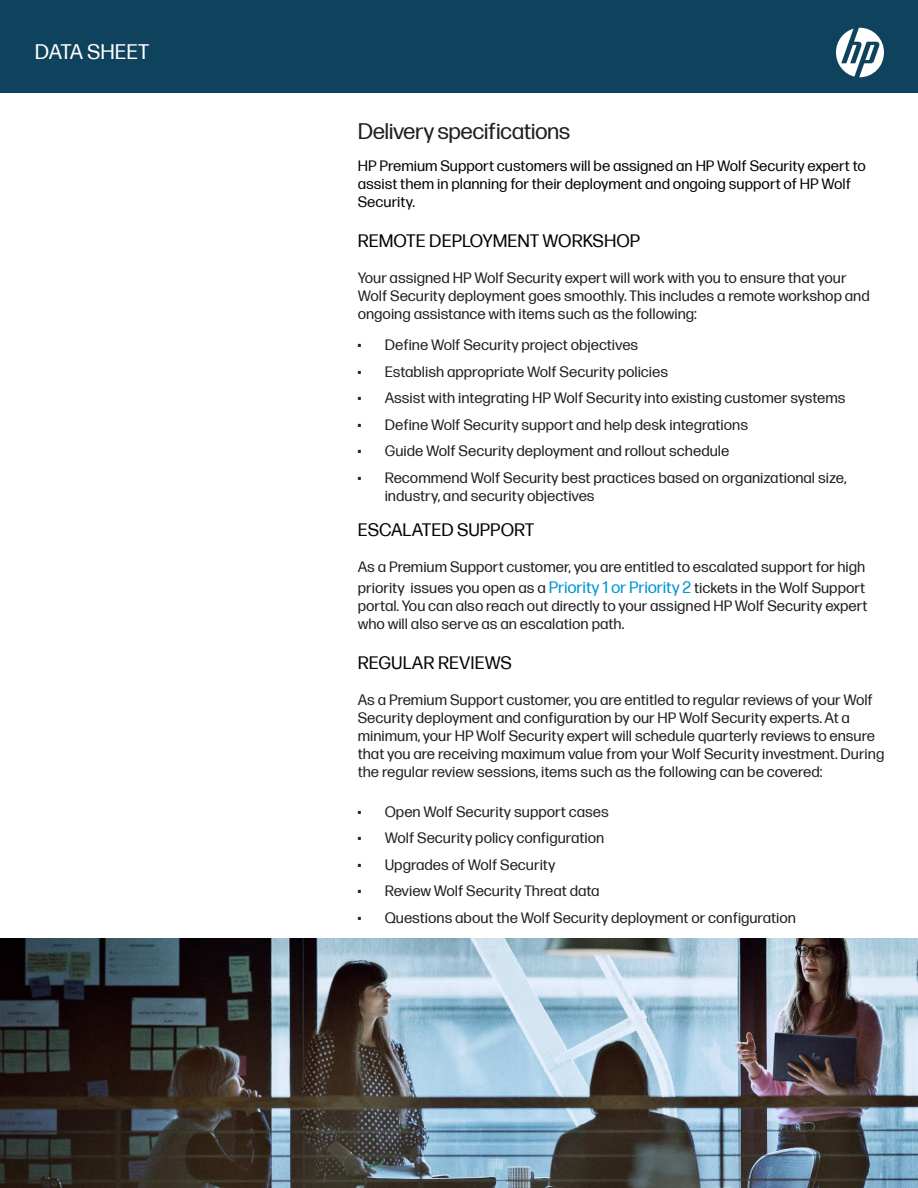
<style>
.page{position:relative;width:918px;height:1188px;background:#fff}
.page>*{position:absolute;margin:0;border:0;box-sizing:border-box;transform-origin:0 0}
.t1{font:22.5px "Forma DJR Micro";letter-spacing:-.025em;color:#231f20}
.Body_Paragraph{font:21px "Forma DJR Micro";color:#fff}
.t2{font:18px "Forma DJR Micro";color:#040503}
.t3{font:15px/18px "Forma DJR Micro";color:#231f20}
.t4{font:15px/18px "Forma DJR Micro";color:#040503}
.s1{font-family:"Forma DJR Display"}
.s2{font-size:16.5px;color:#0096d6}
</style>
<div class="page">
<div style="left:0;top:0;width:918px;height:93px;background:#0f425c"></div>
<svg style="left:836px;top:28px;width:48px;height:49px"></svg>
<img style="left:0;top:939px;width:918px;height:249px">
<p class="Body_Paragraph" style="left:35px;top:37px;width:116px">DATA SHEET</p>
<p class="t1" style="left:358px;top:115px;width:214px">Delivery specifications</p>
<p class="t4" style="left:358px;top:156px;width:510px">HP Premium Support customers will be assigned an HP Wolf Security expert to assist them in planning for their deployment and ongoing support of HP Wolf<br>Security.</p>
<p class="t2" style="left:358px;top:228px;width:284px">REMOTE DEPLOYMENT WORKSHOP</p>
<p class="t3" style="left:358px;top:268px;width:514px">Your assigned HP Wolf Security expert will work with you to ensure that your<br>Wolf Security deployment goes smoothly. This includes a remote workshop and ongoing assistance with items such as the following:</p>
<p class="t3" style="left:358px;top:335px;width:282px"><span class="s1">•</span> Define Wolf Security project objectives</p>
<p class="t3" style="left:358px;top:362px;width:312px"><span class="s1">•</span> Establish appropriate Wolf Security policies</p>
<p class="t3" style="left:358px;top:388px;width:489px"><span class="s1">•</span> Assist with integrating HP Wolf Security into existing customer systems</p>
<p class="t3" style="left:358px;top:415px;width:392px"><span class="s1">•</span> Define Wolf Security support and help desk integrations</p>
<p class="t3" style="left:358px;top:441px;width:373px"><span class="s1">•</span> Guide Wolf Security deployment and rollout schedule</p>
<p class="t3" style="left:385px;top:468px;width:463px;text-indent:-27px"><span class="s1">•</span> Recommend Wolf Security best practices based on organizational size, industry, and security objectives</p>
<p class="t2" style="left:358px;top:517px;width:178px">ESCALATED SUPPORT</p>
<p class="t3" style="left:358px;top:555px;width:509px;line-height:21px">As a Premium Support customer, you are entitled to escalated support for high priority issues you open as a <span class="s2">Priority 1 or Priority 2</span> tickets in the Wolf Support</p>
<p class="t3" style="left:358px;top:596px;width:511px">portal. You can also reach out directly to your assigned HP Wolf Security expert who will also serve as an escalation path.</p>
<p class="t2" style="left:358px;top:650px;width:156px">REGULAR REVIEWS</p>
<p class="t3" style="left:358px;top:690px;width:528px">As a Premium Support customer, you are entitled to regular reviews of your Wolf Security deployment and configuration by our HP Wolf Security experts. At a minimum, your HP Wolf Security expert will schedule quarterly reviews to ensure that you are receiving maximum value from your Wolf Security investment. During the regular review sessions, items such as the following can be covered:</p>
<p class="t3" style="left:358px;top:802px;width:253px"><span class="s1">•</span> Open Wolf Security support cases</p>
<p class="t3" style="left:358px;top:828px;width:248px"><span class="s1">•</span> Wolf Security policy configuration</p>
<p class="t3" style="left:358px;top:855px;width:199px"><span class="s1">•</span> Upgrades of Wolf Security</p>
<p class="t3" style="left:358px;top:881px;width:243px"><span class="s1">•</span> Review Wolf Security Threat data</p>
<p class="t3" style="left:358px;top:908px;width:440px"><span class="s1">•</span> Questions about the Wolf Security deployment or configuration</p>
</div>
